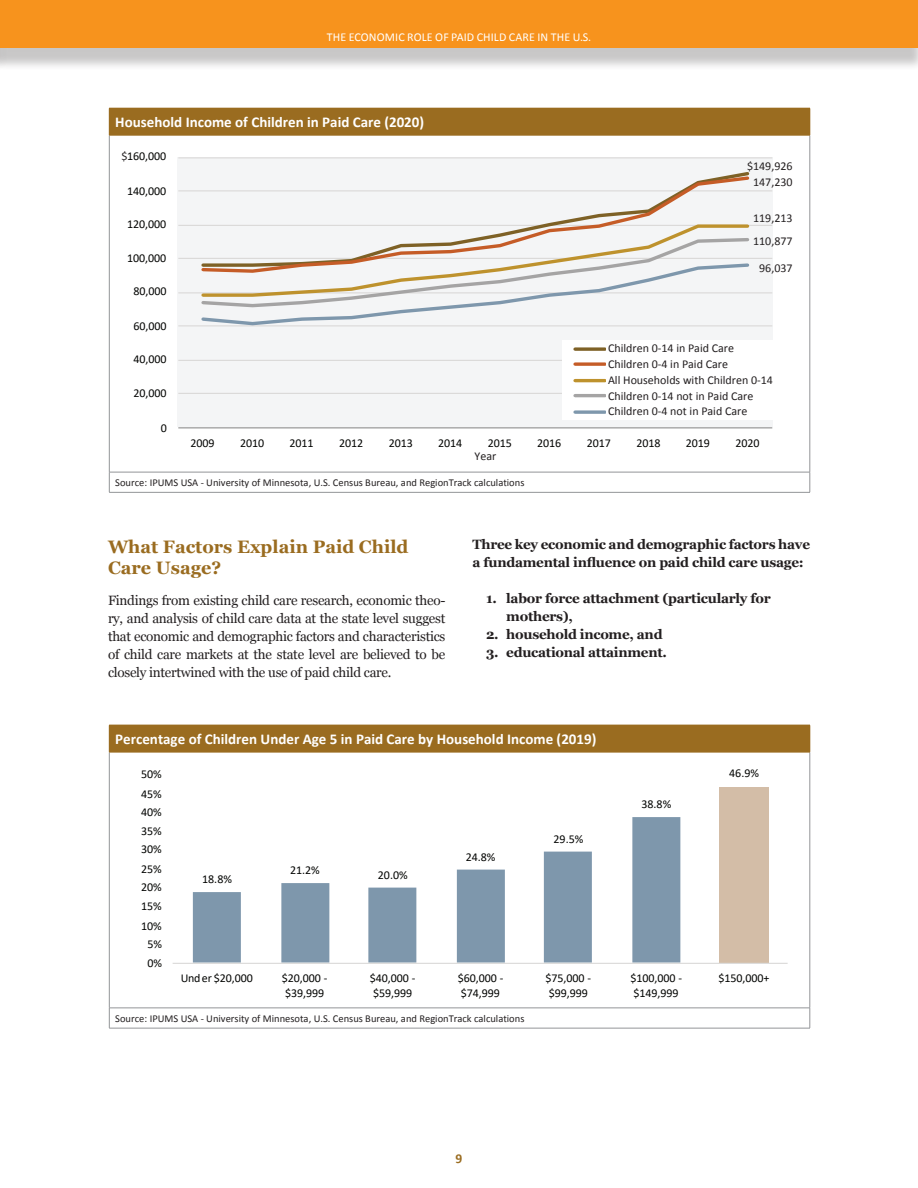
<style>
.page{position:relative;width:918px;height:1188px;background:#fff}
.page>*{position:absolute;margin:0;border:0;box-sizing:border-box;transform-origin:0 0}
.t1{font:700 18px/21px "Georgia";color:#9a6c20}
.t2{font:700 15px "Calibri";color:#fff}
.t3{font:13.5px/18px "Georgia";letter-spacing:-.02em;color:#231f20;text-align:justify}
.t4{font:700 13.5px/18px "Georgia";letter-spacing:-.02em;color:#231f20}
.t5{font:700 13.5px "Calibri";color:#9a6c20}
.t6{font:12px/15px "Calibri";letter-spacing:-.005em;color:#040503}
.t7{font:12px/15.8px "Calibri";color:#231f20}
.t8{font:12px "Calibri";letter-spacing:.01em;color:#fff}
.t9{font:10.5px "Calibri";color:#231f20}
.s1{color:#231f20}
</style>
<div class="page">
<div style="left:0;top:7px;width:918px;height:64px;background:#231f20;opacity:.25"></div>
<div style="left:0;top:0;width:918px;height:48px;background:#f7931d"></div>
<div style="left:178px;top:157px;width:595px;height:270px;background:#f4f5f6"></div>
<hr style="left:178px;top:393px;width:594px;height:1px;background:#dad9d8">
<hr style="left:178px;top:360px;width:594px;height:1px;background:#dad9d8">
<hr style="left:178px;top:325px;width:594px;height:1px;background:#dad9d8">
<hr style="left:178px;top:292px;width:594px;height:1px;background:#dad9d8">
<hr style="left:178px;top:258px;width:594px;height:1px;background:#dad9d8">
<hr style="left:178px;top:225px;width:594px;height:1px;background:#dad9d8">
<hr style="left:178px;top:190px;width:594px;height:1px;background:#dad9d8">
<hr style="left:178px;top:157px;width:594px;height:1px;background:#dad9d8">
<hr style="left:178px;top:428px;width:594px;height:1px;background:#7f807f">
<svg style="left:200px;top:174px;width:551px;height:49px"></svg>
<svg style="left:199px;top:223px;width:552px;height:104px"></svg>
<div style="left:562px;top:340px;width:219px;height:80px;background:#fff"></div>
<svg style="left:575px;top:347px;width:30px;height:4px"></svg>
<svg style="left:575px;top:362px;width:30px;height:4px"></svg>
<hr style="left:575px;top:379px;width:30px;height:3px;background:#be922d">
<hr style="left:575px;top:394px;width:30px;height:3px;background:#a5a4a4">
<svg style="left:575px;top:410px;width:30px;height:4px"></svg>
<div style="left:109px;top:108px;width:701px;height:27px;background:#9a6c20"></div>
<hr style="left:109px;top:135px;width:1px;height:337px;background:#939598">
<hr style="left:810px;top:135px;width:1px;height:337px;background:#939598">
<svg style="left:109px;top:473px;width:1px;height:19px"></svg>
<svg style="left:810px;top:472px;width:1px;height:20px"></svg>
<hr style="left:109px;top:492px;width:701px;height:1px;background:#939598">
<svg style="left:810px;top:108px;width:1px;height:27px"></svg>
<hr style="left:109px;top:135px;width:701px;height:1px;background:#9a6c20">
<hr style="left:109px;top:472px;width:701px;height:1px;background:#939598">
<div style="left:109px;top:725px;width:701px;height:27px;background:#9a6c20"></div>
<hr style="left:109px;top:752px;width:1px;height:256px;background:#939598">
<hr style="left:810px;top:752px;width:1px;height:256px;background:#939598">
<svg style="left:109px;top:1009px;width:1px;height:19px"></svg>
<svg style="left:810px;top:1008px;width:1px;height:20px"></svg>
<hr style="left:109px;top:1028px;width:701px;height:1px;background:#939598">
<svg style="left:810px;top:725px;width:1px;height:27px"></svg>
<hr style="left:109px;top:752px;width:701px;height:1px;background:#9a6c20">
<hr style="left:109px;top:1008px;width:701px;height:1px;background:#939598">
<svg style="left:172px;top:787px;width:616px;height:177px"></svg>
<p class="t8" style="left:327px;top:29px;width:266px">THE ECONOMIC ROLE OF PAID CHILD CARE IN THE U.S.</p>
<p class="t2" style="left:115px;top:113px;width:310px">Household Income of Children in Paid Care (2020)</p>
<p class="t6" style="left:122px;top:148px;width:46px"><span class="s1">$</span>160,000</p>
<p class="t6" style="left:127px;top:183px;width:41px">140,000</p>
<p class="t6" style="left:127px;top:216px;width:41px">120,000</p>
<p class="t6" style="left:127px;top:250px;width:41px">100,000</p>
<p class="t6" style="left:133px;top:283px;width:35px">80,000</p>
<p class="t6" style="left:133px;top:318px;width:35px">60,000</p>
<p class="t6" style="left:133px;top:351px;width:35px">40,000</p>
<p class="t6" style="left:133px;top:385px;width:35px">20,000</p>
<p class="t6" style="left:161px;top:420px;width:8px">0</p>
<p class="t7" style="left:747px;top:158px;width:47px;line-height:16.5px;text-align:center">$149,926<br>147,230</p>
<p class="t7" style="left:753px;top:207px;width:41px;line-height:22.5px">119,213<br>110,877</p>
<p class="t7" style="left:759px;top:260px;width:35px">96,037</p>
<p class="t7" style="left:608px;top:341px;width:166px">Children 0-14 in Paid Care<br>Children 0-4 in Paid Care<br>All Households with Children 0-14<br>Children 0-14 not in Paid Care<br>Children 0-4 not in Paid Care</p>
<p class="t6" style="left:615px;top:372px;width:4px">l</p>
<p class="t6" style="left:191px;top:435px;width:26px">2009</p>
<p class="t6" style="left:240px;top:435px;width:26px">2010</p>
<p class="t6" style="left:290px;top:435px;width:26px">2011</p>
<p class="t6" style="left:339px;top:435px;width:26px">2012</p>
<p class="t6" style="left:389px;top:435px;width:26px">2013</p>
<p class="t6" style="left:438px;top:435px;width:26px">2014</p>
<p class="t6" style="left:488px;top:435px;width:26px">2015</p>
<p class="t6" style="left:537px;top:435px;width:26px">2016</p>
<p class="t6" style="left:587px;top:435px;width:26px">2017</p>
<p class="t6" style="left:636px;top:435px;width:26px">2018</p>
<p class="t6" style="left:686px;top:435px;width:26px">2019</p>
<p class="t6" style="left:735px;top:435px;width:26px">2020</p>
<p class="t7" style="left:475px;top:448px;width:23px">Year</p>
<p class="t9" style="left:115px;top:476px;width:411px">Source: IPUMS USA - University of Minnesota, U.S. Census Bureau, and RegionTrack calculations</p>
<h1 class="t1" style="left:108px;top:535px;width:302px">What Factors Explain Paid Child<br>Care Usage?</h1>
<p class="t3" style="left:108px;top:591px;width:339px">Findings from existing child care research, economic theo&shy;ry, and analysis of child care data at the state level suggest that economic and demographic factors and characteristics of child care markets at the state level are believed to be closely intertwined with the use of paid child care.</p>
<p class="t4" style="left:472px;top:535px;width:339px">Three key economic and demographic factors have a fundamental influence on paid child care usage:</p>
<p class="t4" style="left:506px;top:589px;width:266px;text-indent:-20px">1. labor force attachment (particularly for mothers),</p>
<p class="t4" style="left:486px;top:625px;width:178px">2. household income, and</p>
<p class="t4" style="left:486px;top:643px;width:182px">3. educational attainment.</p>
<p class="t2" style="left:115px;top:730px;width:483px">Percentage of Children Under Age 5 in Paid Care by Household Income (2019)</p>
<p class="t6" style="left:141px;top:766px;width:22px">50%</p>
<p class="t6" style="left:141px;top:786px;width:22px">45%</p>
<p class="t6" style="left:141px;top:804px;width:22px">40%</p>
<p class="t6" style="left:141px;top:823px;width:22px">35%</p>
<p class="t6" style="left:141px;top:841px;width:22px">30%</p>
<p class="t6" style="left:141px;top:861px;width:22px">25%</p>
<p class="t6" style="left:141px;top:879px;width:22px">20%</p>
<p class="t6" style="left:141px;top:898px;width:22px">15%</p>
<p class="t6" style="left:141px;top:918px;width:22px">10%</p>
<p class="t6" style="left:147px;top:936px;width:16px">5%</p>
<p class="t6" style="left:147px;top:955px;width:16px">0%</p>
<p class="t6" style="left:202px;top:871px;width:31px">18.8%</p>
<p class="t6" style="left:290px;top:862px;width:31px">21.2%</p>
<p class="t6" style="left:378px;top:867px;width:31px">20.0%</p>
<p class="t6" style="left:466px;top:849px;width:31px">24.8%</p>
<p class="t6" style="left:554px;top:831px;width:31px">29.5%</p>
<p class="t6" style="left:641px;top:796px;width:31px">38.8%</p>
<p class="t6" style="left:729px;top:765px;width:31px">46.9%</p>
<p class="t6" style="left:181px;top:970px;width:74px">Under $20,000</p>
<p class="t6" style="left:282px;top:970px;width:47px">$20,000 - $39,999</p>
<p class="t6" style="left:370px;top:970px;width:47px">$40,000 - $59,999</p>
<p class="t6" style="left:458px;top:970px;width:47px">$60,000 - $74,999</p>
<p class="t6" style="left:546px;top:970px;width:47px">$75,000 - $99,999</p>
<p class="t6" style="left:630px;top:970px;width:53px">$100,000 - $149,999</p>
<p class="t6" style="left:718px;top:970px;width:52px">$150,000+</p>
<p class="t9" style="left:115px;top:1012px;width:411px">Source: IPUMS USA - University of Minnesota, U.S. Census Bureau, and RegionTrack calculations</p>
<p class="t5" style="left:456px;top:1150px;width:8px">9</p>
</div>
